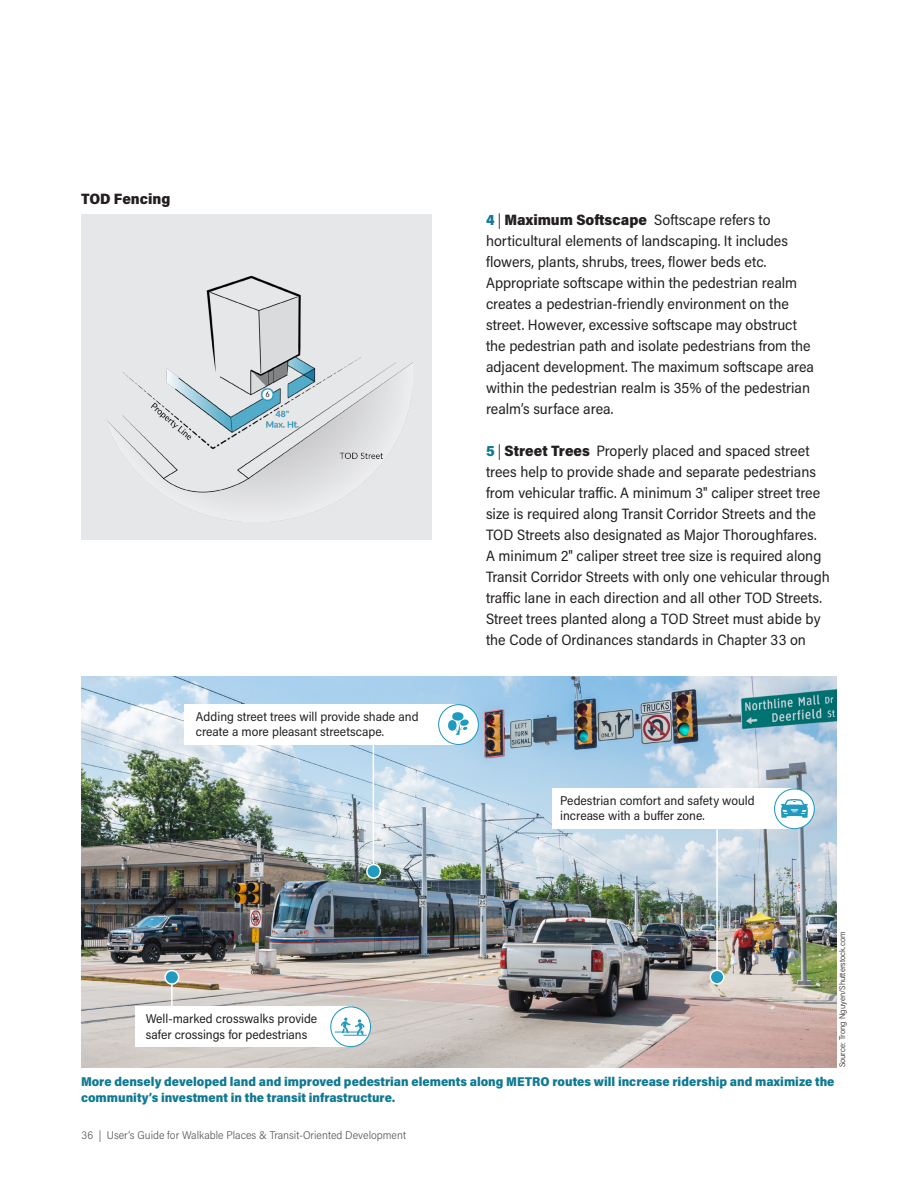
<style>
.page{position:relative;width:918px;height:1188px;background:#fff}
.page>*{position:absolute;margin:0;border:0;box-sizing:border-box;transform-origin:0 0}
.New_body{font:15px/21px "Acumin Pro Semi Cond";color:#231f20}
.New_body_subhead{font:900 15px "Acumin Pro Semi Cond";color:#231f20}
.New_table_text{font:12.75px/15.8px "Acumin Pro Semi Cond";color:#231f20}
.New_photo_caption{font:900 12.75px/15.8px "Acumin Pro Semi Cond";color:#0f7a93}
.t1{font:300 11.25px "Acumin Pro Semi Cond";color:#57585a}
.New_photo_caption-2{font:300 8.25px "Acumin Pro Semi Cond";color:#231f20}
.s1{font-weight:900;color:#0f7a93}
.s2{font-weight:300}
.s3{font-weight:900}
</style>
<div class="page">
<div style="left:81px;top:215px;width:351px;height:325px;background:#e6e7e9"></div>
<img style="left:107px;top:275px;width:306px;height:246px">
<img style="left:81px;top:676px;width:756px;height:391px">
<div style="left:135px;top:1006px;width:217px;height:41px;background:#fff"></div>
<div style="left:165px;top:971px;width:14px;height:13px;background:#209abe;border-radius:50%"></div>
<div style="left:164px;top:970px;width:15px;height:15px;border:2px solid #fff;border-radius:50%"></div>
<hr style="left:171px;top:983px;width:2px;height:48px;background:#fff">
<svg style="left:331px;top:1007px;width:40px;height:40px"></svg>
<div style="left:330px;top:1006px;width:41px;height:41px;border:1px solid #209abe;border-radius:50%"></div>
<svg style="left:335px;top:1018px;width:32px;height:18px"></svg>
<div style="left:710px;top:970px;width:14px;height:14px;background:#209abe;border-radius:50%"></div>
<div style="left:710px;top:970px;width:15px;height:15px;border:2px solid #fff;border-radius:50%"></div>
<hr style="left:716px;top:818px;width:2px;height:153px;background:#fff">
<div style="left:552px;top:788px;width:242px;height:41px;background:#fff"></div>
<div style="left:775px;top:789px;width:39px;height:40px;background:#fff;border-radius:50%"></div>
<div style="left:774px;top:788px;width:41px;height:41px;border:1px solid #209abe;border-radius:50%"></div>
<svg style="left:781px;top:799px;width:27px;height:19px"></svg>
<div style="left:185px;top:704px;width:273px;height:41px;background:#fff"></div>
<div style="left:439px;top:705px;width:39px;height:39px;background:#fff;border-radius:50%"></div>
<div style="left:438px;top:704px;width:41px;height:41px;border:1px solid #209abe;border-radius:50%"></div>
<svg style="left:448px;top:712px;width:21px;height:23px"></svg>
<hr style="left:373px;top:739px;width:1px;height:129px;background:#fff">
<div style="left:367px;top:865px;width:13px;height:13px;background:#209abe;border-radius:50%"></div>
<div style="left:366px;top:864px;width:15px;height:15px;border:2px solid #fff;border-radius:50%"></div>
<p class="New_body_subhead" style="left:81px;top:188px;width:91px">TOD Fencing</p>
<p class="New_table_text" style="left:196px;top:708px;width:224px">Adding street trees will provide shade and create a more pleasant streetscape.</p>
<p class="New_table_text" style="left:146px;top:1010px;width:173px">Well-marked crosswalks provide safer crossings for pedestrians</p>
<p class="New_body" style="left:486px;top:209px;width:330px"><span class="s1">4</span> <span class="s2">|</span> <span class="s3">Maximum Softscape</span> Softscape refers to horticultural elements of landscaping. It includes flowers, plants, shrubs, trees, flower beds etc.<br>Appropriate softscape within the pedestrian realm creates a pedestrian-friendly environment on the street. However, excessive softscape may obstruct the pedestrian path and isolate pedestrians from the adjacent development. The maximum softscape area within the pedestrian realm is 35% of the pedestrian realm’s surface area.</p>
<p class="New_body" style="left:486px;top:440px;width:345px"><span class="s1">5</span> <span class="s2">|</span> <span class="s3">Street Trees</span> Properly placed and spaced street trees help to provide shade and separate pedestrians from vehicular traffic. A minimum 3" caliper street tree size is required along Transit Corridor Streets and the TOD Streets also designated as Major Thoroughfares.<br>A minimum 2" caliper street tree size is required along Transit Corridor Streets with only one vehicular through traffic lane in each direction and all other TOD Streets.<br>Street trees planted along a TOD Street must abide by the Code of Ordinances standards in Chapter 33 on</p>
<p class="New_table_text" style="left:560px;top:792px;width:196px">Pedestrian comfort and safety would increase with a buffer zone.</p>
<p class="New_photo_caption-2" style="left:837px;top:1067px;width:137px;rotate:-90deg">Source: Trong Nguyen/Shutterstock.com</p>
<p class="New_photo_caption" style="left:81px;top:1073px;width:755px">More densely developed land and improved pedestrian elements along METRO routes will increase ridership and maximize the community’s investment in the transit infrastructure.</p>
<p class="t1" style="left:82px;top:1127px;width:326px">36 | User’s Guide for Walkable Places &amp; Transit-Oriented Development</p>
</div>
